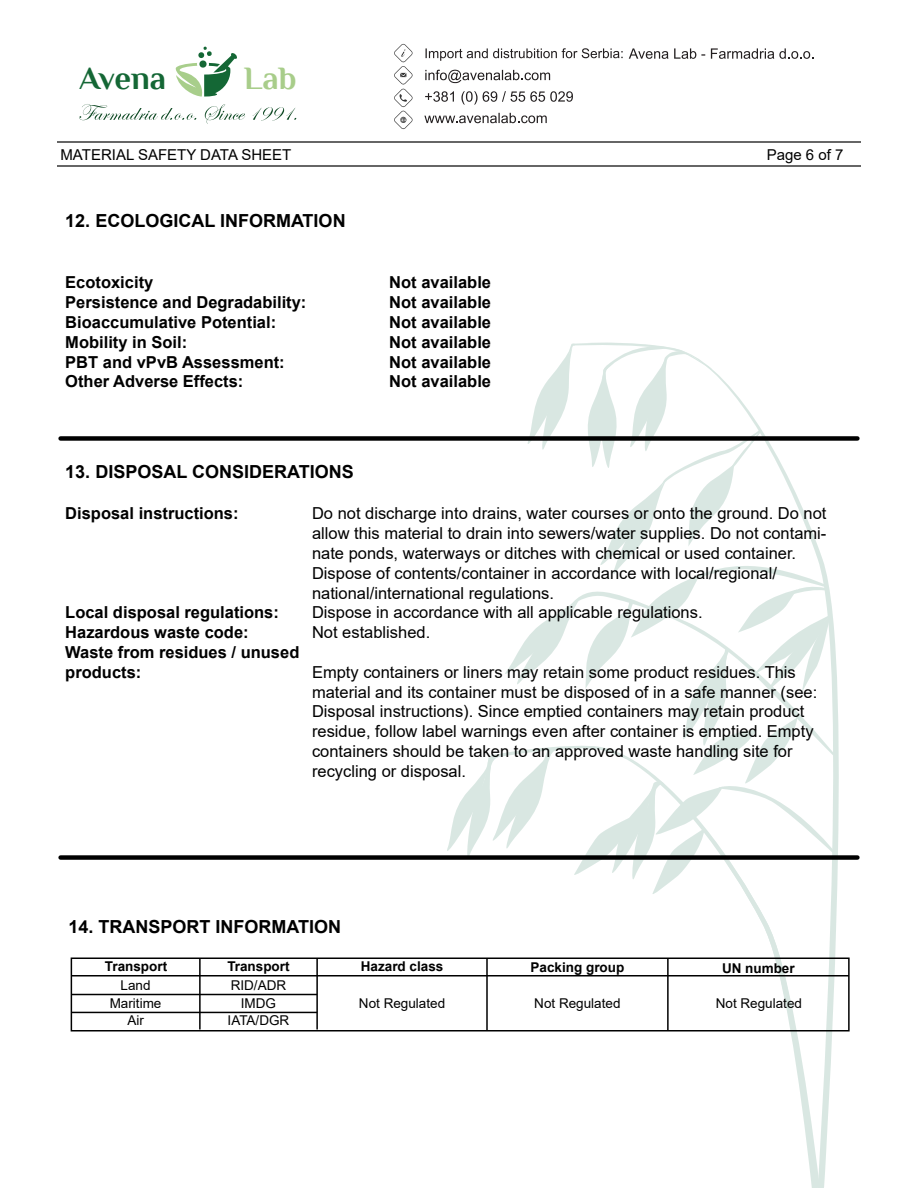
<style>
.page{position:relative;width:918px;height:1188px;background:#fff}
.page>*{position:absolute;margin:0;border:0;box-sizing:border-box;transform-origin:0 0}
.t1{font:700 32.55px "Philosopher";letter-spacing:-.005em;color:#146735}
.t2{font:700 32.55px "Philosopher";color:#a8cd8a}
.t3{font:700 18px "Arial";color:#000}
.t4{font:16.5px/19.8px "Arial";color:#000}
.t5{font:700 16.5px/19.8px "Arial";color:#000}
.t6{font:15px "Arial";color:#000}
.t7{font:13.5px/17.4px "Arial";color:#000;text-align:center}
.t8{font:700 13.5px "Arial";color:#000}
</style>
<div class="page">
<svg style="left:820px;top:686px;width:19px;height:502px"></svg>
<svg style="left:488px;top:899px;width:332px;height:289px"></svg>
<svg style="left:447px;top:343px;width:387px;height:556px"></svg>
<svg style="left:629px;top:48px;width:76px;height:11px"></svg>
<svg style="left:711px;top:48px;width:102px;height:11px"></svg>
<svg style="left:425px;top:70px;width:125px;height:13px"></svg>
<svg style="left:425px;top:91px;width:29px;height:11px"></svg>
<svg style="left:461px;top:91px;width:112px;height:14px"></svg>
<svg style="left:424px;top:113px;width:123px;height:10px"></svg>
<svg style="left:176px;top:46px;width:61px;height:51px"></svg>
<svg style="left:426px;top:48px;width:197px;height:13px"></svg>
<svg style="left:394px;top:44px;width:19px;height:85px"></svg>
<svg style="left:79px;top:104px;width:117px;height:16px"></svg>
<svg style="left:205px;top:104px;width:40px;height:20px"></svg>
<svg style="left:253px;top:107px;width:43px;height:14px"></svg>
<hr style="left:57px;top:141px;width:804px;height:2px;background:#353535">
<hr style="left:57px;top:165px;width:804px;height:2px;background:#353535">
<div style="left:61px;top:436px;width:796px;height:5px;background:#000"></div>
<div style="left:61px;top:855px;width:796px;height:5px;background:#000"></div>
<div style="left:71px;top:958px;width:779px;height:74px;border:2px solid #000"></div>
<hr style="left:199px;top:958px;width:2px;height:72px;background:#000">
<hr style="left:316px;top:958px;width:2px;height:72px;background:#000">
<hr style="left:486px;top:958px;width:2px;height:73px;background:#000">
<hr style="left:667px;top:958px;width:2px;height:73px;background:#000">
<hr style="left:71px;top:975px;width:778px;height:2px;background:#000">
<hr style="left:71px;top:994px;width:246px;height:1px;background:#000">
<hr style="left:71px;top:1012px;width:246px;height:1px;background:#000">
<h1 class="t1" style="left:79px;top:61px;width:88px">Avena</h1>
<h1 class="t2" style="left:244px;top:61px;width:54px">Lab</h1>
<p class="t6" style="left:61px;top:144px;width:232px">MATERIAL SAFETY DATA SHEET</p>
<p class="t6" style="left:767px;top:144px;width:78px">Page 6 of 7</p>
<p class="t3" style="left:65px;top:208px;width:282px">12. ECOLOGICAL INFORMATION</p>
<p class="t5" style="left:65px;top:273px;width:90px">Ecotoxicity</p>
<p class="t5" style="left:389px;top:273px;width:103px">Not available</p>
<p class="t5" style="left:65px;top:293px;width:243px">Persistence and Degradability:</p>
<p class="t5" style="left:389px;top:293px;width:103px">Not available</p>
<p class="t5" style="left:65px;top:313px;width:212px">Bioaccumulative Potential:</p>
<p class="t5" style="left:389px;top:313px;width:103px">Not available</p>
<p class="t5" style="left:65px;top:332px;width:123px">Mobility in Soil:</p>
<p class="t5" style="left:389px;top:332px;width:103px">Not available</p>
<p class="t5" style="left:65px;top:352px;width:221px">PBT and vPvB Assessment:</p>
<p class="t5" style="left:389px;top:352px;width:103px">Not available</p>
<p class="t5" style="left:65px;top:372px;width:180px">Other Adverse Effects:</p>
<p class="t5" style="left:389px;top:372px;width:103px">Not available</p>
<p class="t3" style="left:65px;top:459px;width:290px">13. DISPOSAL CONSIDERATIONS</p>
<p class="t5" style="left:65px;top:504px;width:175px">Disposal instructions:</p>
<p class="t4" style="left:312px;top:504px;width:516px">Do not discharge into drains, water courses or onto the ground. Do not allow this material to drain into sewers/water supplies. Do not contami&shy;nate ponds, waterways or ditches with chemical or used container.<br>Dispose of contents/container in accordance with local/regional/ national/international regulations.<br>Dispose in accordance with all applicable regulations.<br>Not established.</p>
<p class="t4" style="left:312px;top:662px;width:507px">Empty containers or liners may retain some product residues. This material and its container must be disposed of in a safe manner (see:<br>Disposal instructions). Since emptied containers may retain product residue, follow label warnings even after container is emptied. Empty containers should be taken to an approved waste handling site for recycling or disposal.</p>
<p class="t5" style="left:65px;top:603px;width:236px">Local disposal regulations:<br>Hazardous waste code:<br>Waste from residues / unused products:</p>
<p class="t3" style="left:68px;top:914px;width:274px">14. TRANSPORT INFORMATION</p>
<p class="t8" style="left:105px;top:957px;width:64px">Transport</p>
<p class="t7" style="left:110px;top:977px;width:53px">Land<br>Maritime<br>Air</p>
<p class="t8" style="left:227px;top:957px;width:64px">Transport</p>
<p class="t7" style="left:228px;top:977px;width:63px">RID/ADR<br>IMDG<br>IATA/DGR</p>
<p class="t8" style="left:361px;top:957px;width:84px">Hazard class</p>
<p class="t8" style="left:531px;top:957px;width:95px">Packing group</p>
<p class="t8" style="left:722px;top:958px;width:74px">UN number</p>
<p class="t7" style="left:359px;top:994px;width:88px">Not Regulated</p>
<p class="t7" style="left:534px;top:994px;width:88px">Not Regulated</p>
<p class="t7" style="left:716px;top:994px;width:88px">Not Regulated</p>
</div>
